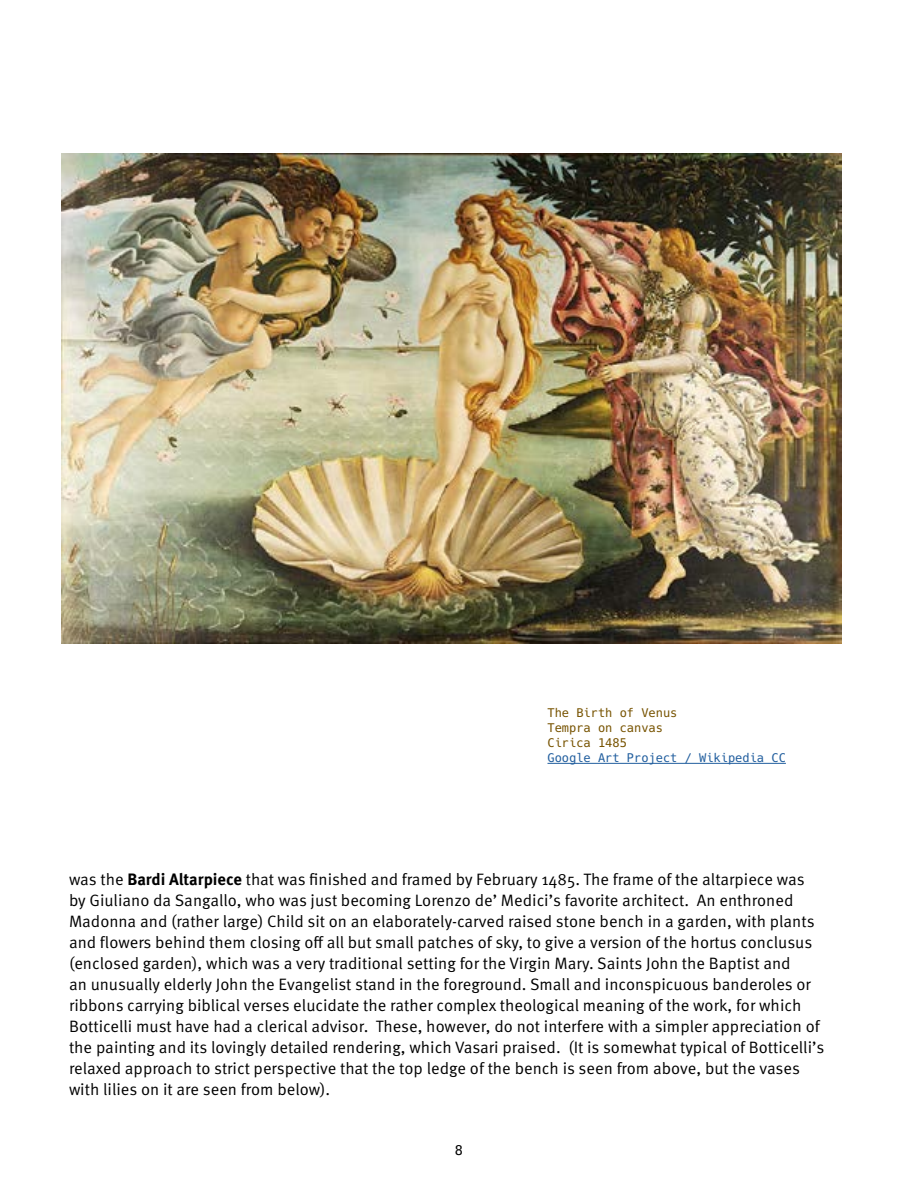
<style>
.page{position:relative;width:918px;height:1188px;background:#fff}
.page>*{position:absolute;margin:0;border:0;box-sizing:border-box;transform-origin:0 0}
.t1{font:16.5px/21px "Meta Pro Norm";color:#000}
.t2{font:13.5px "Hack";color:#000}
.t3{font:12px/15px "Hack";color:#775300}
.t4{font:12px "Hack";color:#215e9e}
.s1{font-family:"Meta Pro";font-weight:700}
</style>
<div class="page">
<img style="left:62px;top:154px;width:779px;height:490px">
<hr style="left:548px;top:763px;width:238px;height:1px;background:#215e9e">
<p class="t3" style="left:548px;top:705px;width:132px">The Birth of Venus<br>Tempra on canvas<br>Cirica 1485</p>
<p class="t4" style="left:548px;top:750px;width:240px">Google Art Project / Wikipedia CC</p>
<p class="t1" style="left:69px;top:867px;width:757px">was the <span class="s1">Bardi Altarpiece</span> that was finished and framed by February 1485. The frame of the altarpiece was by Giuliano da Sangallo, who was just becoming Lorenzo de’ Medici’s favorite architect. An enthroned Madonna and (rather large) Child sit on an elaborately-carved raised stone bench in a garden, with plants and flowers behind them closing off all but small patches of sky, to give a version of the hortus conclusus (enclosed garden), which was a very traditional setting for the Virgin Mary. Saints John the Baptist and<br>an unusually elderly John the Evangelist stand in the foreground. Small and inconspicuous banderoles or ribbons carrying biblical verses elucidate the rather complex theological meaning of the work, for which Botticelli must have had a clerical advisor. These, however, do not interfere with a simpler appreciation of the painting and its lovingly detailed rendering, which Vasari praised. (It is somewhat typical of Botticelli’s relaxed approach to strict perspective that the top ledge of the bench is seen from above, but the vases with lilies on it are seen from below).</p>
<p class="t2" style="left:455px;top:1142px;width:10px">8</p>
</div>
